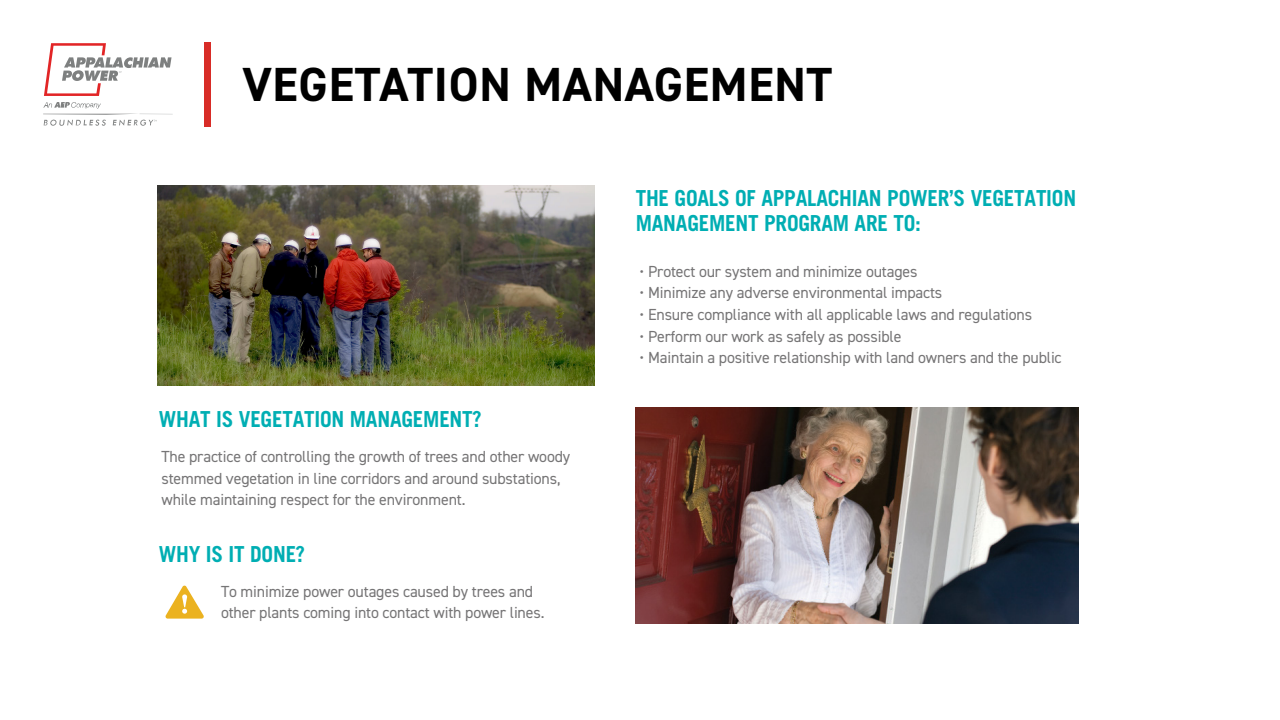
<style>
.page{position:relative;width:1280px;height:720px;background:#fff}
.page>*{position:absolute;margin:0;border:0;box-sizing:border-box;transform-origin:0 0}
.t1{font:700 48px "DIN2014";letter-spacing:.015em;color:#000}
.t2{font:700 22.1px/25.2px "Trade Gothic LT Std";letter-spacing:-.01em;color:#00aeb3;scale:.95 1}
.t3{font:16.1px/21.6px "DIN2014";letter-spacing:-.01em;color:#767576}
</style>
<div class="page">
<div style="left:205px;top:42px;width:6px;height:85px;background:#d82c27"></div>
<svg style="left:43px;top:102px;width:130px;height:24px"></svg>
<svg style="left:44px;top:43px;width:128px;height:53px"></svg>
<img style="left:636px;top:408px;width:443px;height:216px">
<img style="left:158px;top:186px;width:436px;height:200px">
<svg style="left:165px;top:585px;width:39px;height:34px"></svg>
<h1 class="t1" style="left:242px;top:52px;width:591px">VEGETATION MANAGEMENT</h1>
<h2 class="t2" style="left:636px;top:185px;width:465px">THE GOALS OF APPALACHIAN POWER’S VEGETATION<br>MANAGEMENT PROGRAM ARE TO:</h2>
<h2 class="t2" style="left:159px;top:406px;width:342px">WHAT IS VEGETATION MANAGEMENT?</h2>
<p class="t3" style="left:162px;top:445px;width:410px">The practice of controlling the growth of trees and other woody stemmed vegetation in line corridors and around substations, while maintaining respect for the environment.</p>
<h2 class="t2" style="left:159px;top:542px;width:156px">WHY IS IT DONE?</h2>
<p class="t3" style="left:221px;top:580px;width:325px">To minimize power outages caused by trees and other plants coming into contact with power lines.</p>
<p class="t3" style="left:640px;top:260px;width:279px">• Protect our system and minimize outages</p>
<p class="t3" style="left:640px;top:282px;width:304px">• Minimize any adverse environmental impacts</p>
<p class="t3" style="left:640px;top:303px;width:394px">• Ensure compliance with all applicable laws and regulations</p>
<p class="t3" style="left:640px;top:325px;width:263px">• Perform our work as safely as possible</p>
<p class="t3" style="left:640px;top:346px;width:424px">• Maintain a positive relationship with land owners and the public</p>
</div>
